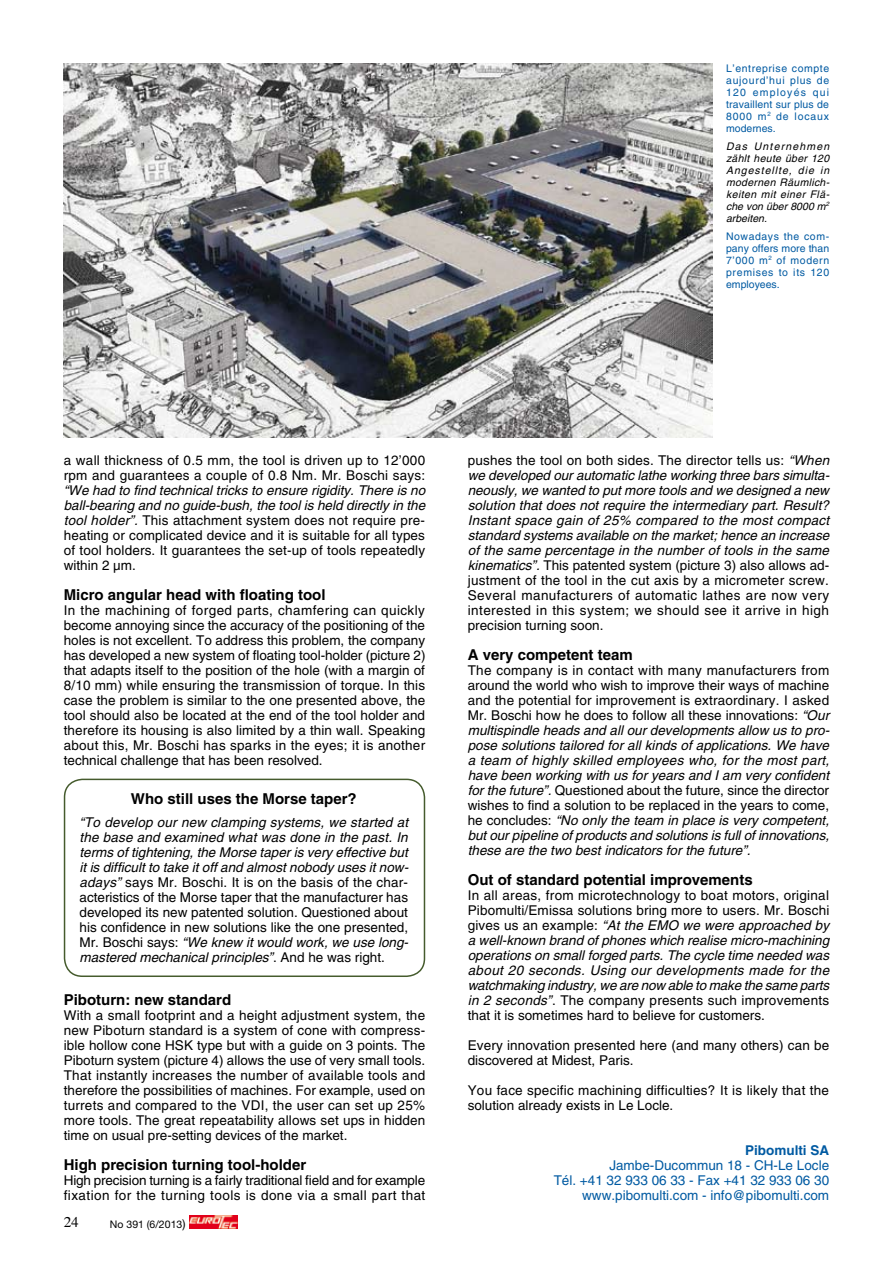
<style>
.page{position:relative;width:893px;height:1263px;background:#fff}
.page>*{position:absolute;margin:0;border:0;box-sizing:border-box;transform-origin:0 0}
.t1{font:700 15px "Helvetica";color:#000}
.t2{font:italic 13.5px/15px "Helvetica";color:#000;text-align:justify}
.t3{font:13.5px/15px "Helvetica";letter-spacing:.01em;color:#000}
.t4{font:13.5px/15px "Helvetica";letter-spacing:-.01em;color:#000}
.t5{font:13.5px/15px "Helvetica";color:#005aa2;text-align:right}
.t6{font:700 13.5px "Helvetica";color:#005aa2}
.t7{font:10.5px/12px "Helvetica";letter-spacing:.055em;color:#005aa2;text-align:justify}
.t8{font:italic 10.5px/12px "Helvetica";letter-spacing:.03em;color:#000;text-align:justify}
.t9{font:10.5px "Helvetica Neue";color:#000}
.s1{font-style:italic}
.s2{font-style:normal}
.s3{font-size:12px}
</style>
<div class="page">
<svg style="left:189px;top:1215px;width:49px;height:13px"></svg>
<img style="left:190px;top:1215px;width:47px;height:13px">
<div style="left:64px;top:779px;width:361px;height:198px;border:2px solid #455b2d;border-radius:18px"></div>
<img style="left:64px;top:64px;width:648px;height:373px">
<p class="t7" style="left:726px;top:62px;width:105px">L’entreprise compte aujourd’hui plus de 120 employés qui travaillent sur plus de 8000 m<sup>2</sup> de locaux modernes.</p>
<p class="t8" style="left:726px;top:140px;width:105px">Das Unternehmen zählt heute über 120<br>Angestellte, die in modernen Räumlich&shy;keiten mit einer Flä&shy;che von über 8000 m<sup>2 </sup>arbeiten.</p>
<p class="t7" style="left:726px;top:230px;width:105px">Nowadays the com&shy;pany offers more than 7’000 m<sup>2</sup> of modern premises to its 120 employees.</p>
<p class="t3" style="left:64px;top:453px;width:363px">a wall thickness of 0.5 mm, the tool is driven up to 12’000 rpm and guarantees a couple of 0.8 Nm. Mr. Boschi says:</p>
<p class="t3" style="left:64px;top:483px;width:363px;text-align:justify"><span class="s1">“We had to find technical tricks to ensure rigidity. There is no ball-bearing and no guide-bush, the tool is held directly in the tool holder”.</span> This attachment system does not require pre&shy;heating or complicated device and it is suitable for all types of tool holders. It guarantees the set-up of tools repeatedly within 2 µm.</p>
<p class="t1" style="left:64px;top:585px;width:263px">Micro angular head with floating tool</p>
<p class="t3" style="left:64px;top:603px;width:363px;text-align:justify">I n the machining of forged parts, chamfering can quickly become annoying since the accuracy of the positioning of the holes is not excellent. To address this problem, the company has developed a new system of floating tool-holder (picture 2) that adapts itself to the position of the hole (with a margin of 8/10 mm) while ensuring the transmission of torque. I n this case the problem is similar to the one presented above, the tool should also be located at the end of the tool holder and therefore its housing is also limited by a thin wall. Speaking about this, Mr. Boschi has sparks in the eyes; it is another technical challenge that has been resolved.</p>
<p class="t1" style="left:131px;top:790px;width:227px">Who still uses the Morse taper?</p>
<p class="t2" style="left:80px;top:815px;width:330px">“To develop our new clamping systems, we started at the base and examined what was done in the past. In terms of tightening, the Morse taper is very effective but it is difficult to take it off and almost nobody uses it now&shy;adays” <span class="s2">says Mr. Boschi. It is on the basis of the char&shy;acteristics of the Morse taper that the manufacturer has developed its new patented solution. Questioned about his confidence in new solutions like the one presented, Mr. Boschi says:</span> “We knew it would work, we use long&shy;mastered mechanical principles”<span class="s2">. And he was right.</span></p>
<p class="t1" style="left:64px;top:990px;width:169px">Piboturn: new standard</p>
<p class="t3" style="left:64px;top:1008px;width:363px;text-align:justify">With a small footprint and a height adjustment system, the new Piboturn standard is a system of cone with compress&shy;ible hollow cone HSK type but with a guide on 3 points. The Piboturn system (picture 4) allows the use of very small tools.<br>That instantly increases the number of available tools and therefore the possibilities of machines. For example, used on turrets and compared to the VDI , the user can set up 25% more tools. The great repeatability allows set ups in hidden time on usual pre-setting devices of the market.</p>
<p class="t1" style="left:64px;top:1155px;width:244px">High precision turning tool-holder</p>
<p class="t4" style="left:64px;top:1173px;width:363px">High precision turning is a fairly traditional field and for example fixation for the turning tools is done via a small part that</p>
<p class="t9" style="left:71px;top:1218px;width:116px">✔ No 391 (6/2013<span class="s3">)</span></p>
<p class="t2" style="left:468px;top:453px;width:363px"><span class="s2">pushes the tool on both sides. The director tells us:</span> “When we developed our automatic lathe working three bars simulta&shy;neously, we wanted to put more tools and we designed a new solution that does not require the intermediary part. Result?<br>Instant space gain of 25% compared to the most compact standard systems available on the market; hence an increase of the same percentage in the number of tools in the same kinematics”. <span class="s2">This patented system (picture 3) also allows ad&shy;justment of the tool in the cut axis by a micrometer screw.<br>Several manufacturers of automatic lathes are now very interested in this system; we should see it arrive in high precision turning soon.</span></p>
<p class="t1" style="left:468px;top:645px;width:167px">A very competent team</p>
<p class="t2" style="left:468px;top:663px;width:363px"><span class="s2">The company is in contact with many manufacturers from around the world who wish to improve their ways of machine and the potential for improvement is extraordinary. I asked Mr. Boschi how he does to follow all these innovations:</span> “Our multispindle heads and all our developments allow us to pro&shy;pose solutions tailored for all kinds of applications. We have a team of highly skilled employees who, for the most part, have been working with us for years and I am very confident for the future”. <span class="s2">Questioned about the future, since the director wishes to find a solution to be replaced in the years to come, he concludes:</span> “No only the team in place is very competent, but our pipeline of products and solutions is full of innovations, these are the two best indicators for the future”.</p>
<p class="t1" style="left:468px;top:870px;width:287px">Out of standard potential improvements</p>
<p class="t2" style="left:468px;top:888px;width:363px"><span class="s2">I n all areas, from microtechnology to boat motors, original Pibomulti/Emissa solutions bring more to users. Mr. Boschi gives us an example:</span> “At the EMO we were approached by a well-known brand of phones which realise micro-machining operations on small forged parts. The cycle time needed was about 20 seconds. Using our developments made for the watchmaking industry, we are now able to make the same parts in 2 seconds”<span class="s2">. The company presents such improvements that it is sometimes hard to believe for customers.</span></p>
<p class="t3" style="left:468px;top:1038px;width:363px">Every innovation presented here (and many others) can be discovered at Midest, Paris.</p>
<p class="t3" style="left:468px;top:1083px;width:363px">You face specific machining difficulties? It is likely that the solution already exists in Le Locle.</p>
<p class="t6" style="left:745px;top:1142px;width:86px">Pibomulti SA</p>
<p class="t5" style="left:554px;top:1158px;width:277px">Jambe-Ducommun 18 - CH-Le Locle<br>Tél. +41 32 933 06 33 - Fax +41 32 933 06 30 www.pibomulti.com - info@pibomulti.com</p>
</div>
